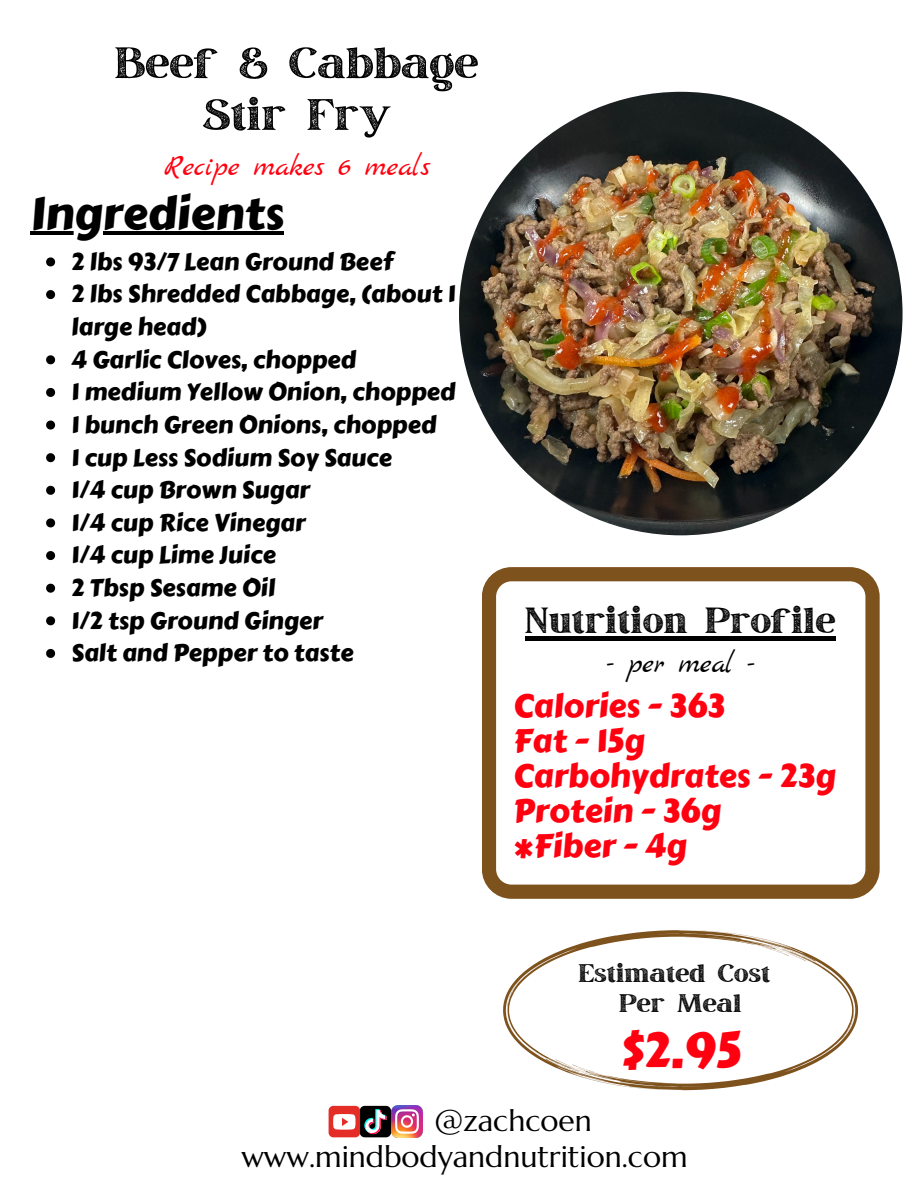
<style>
.page{position:relative;width:918px;height:1188px;background:#fff}
.page>*{position:absolute;margin:0;border:0;box-sizing:border-box;transform-origin:0 0}
.t1{font:52.5px "March Rough";color:#000}
.t2{font:48.45px "Carter One";color:#ff0010}
.t3{font:45px "Carter One";color:#000}
.t4{font:43.35px "March Rough";color:#000}
.t5{font:32.55px "Carter One";color:#ff0010}
.t6{font:30.3px "March Rough";color:#000}
.t7{font:30px "Marcellus";color:#000}
.t8{font:30px "Marck Script";color:#ff0010}
.t9{font:29.85px "Marck Script";color:#000}
.t10{font:24px/32.7px "Carter One";color:#000}
</style>
<div class="page">
<img style="left:459px;top:92px;width:444px;height:443px;border-radius:50%">
<svg style="left:503px;top:958px;width:42px;height:97px"></svg>
<svg style="left:507px;top:959px;width:38px;height:69px"></svg>
<svg style="left:545px;top:930px;width:313px;height:160px"></svg>
<svg style="left:532px;top:1050px;width:115px;height:38px"></svg>
<svg style="left:811px;top:992px;width:44px;height:70px"></svg>
<svg style="left:714px;top:933px;width:115px;height:37px"></svg>
<svg style="left:482px;top:567px;width:398px;height:332px"></svg>
<img style="left:391px;top:1106px;width:32px;height:31px">
<div style="left:329px;top:1106px;width:31px;height:31px;background:#e52d27;border-radius:5px"></div>
<svg style="left:333px;top:1106px;width:58px;height:31px"></svg>
<svg style="left:46px;top:257px;width:9px;height:9px"></svg>
<svg style="left:46px;top:290px;width:9px;height:9px"></svg>
<svg style="left:46px;top:355px;width:9px;height:9px"></svg>
<svg style="left:46px;top:388px;width:9px;height:9px"></svg>
<svg style="left:46px;top:421px;width:9px;height:9px"></svg>
<svg style="left:46px;top:453px;width:9px;height:9px"></svg>
<svg style="left:46px;top:486px;width:9px;height:9px"></svg>
<svg style="left:46px;top:518px;width:9px;height:9px"></svg>
<svg style="left:46px;top:551px;width:9px;height:9px"></svg>
<svg style="left:46px;top:584px;width:9px;height:9px"></svg>
<svg style="left:46px;top:616px;width:9px;height:9px"></svg>
<svg style="left:46px;top:649px;width:9px;height:9px"></svg>
<hr style="left:30px;top:232px;width:254px;height:3px;background:#000">
<hr style="left:525px;top:636px;width:311px;height:4px;background:#000">
<p class="t1" style="left:115px;top:39px;width:365px">Beef &amp; Cabbage</p>
<p class="t1" style="left:203px;top:91px;width:190px">Stir Fry</p>
<p class="t8" style="left:164px;top:149px;width:268px">Recipe makes 6 meals</p>
<p class="t3" style="left:30px;top:180px;width:255px">Ingredients</p>
<p class="t10" style="left:71px;top:245px;width:323px">2 lbs 93/7 Lean Ground Beef</p>
<p class="t10" style="left:71px;top:278px;width:386px">2 lbs Shredded Cabbage, (about 1 large head)</p>
<p class="t10" style="left:71px;top:343px;width:287px">4 Garlic Cloves, chopped</p>
<p class="t10" style="left:71px;top:376px;width:386px">1 medium Yellow Onion, chopped</p>
<p class="t10" style="left:71px;top:409px;width:367px">1 bunch Green Onions, chopped</p>
<p class="t10" style="left:71px;top:441px;width:322px">1 cup Less Sodium Soy Sauce</p>
<p class="t10" style="left:71px;top:474px;width:240px">1/4 cup Brown Sugar</p>
<p class="t10" style="left:71px;top:506px;width:236px">1/4 cup Rice Vinegar</p>
<p class="t10" style="left:71px;top:539px;width:206px">1/4 cup Lime Juice</p>
<p class="t10" style="left:71px;top:572px;width:205px">2 Tbsp Sesame Oil</p>
<p class="t10" style="left:71px;top:604px;width:253px">1/2 tsp Ground Ginger</p>
<p class="t10" style="left:71px;top:637px;width:284px">Salt and Pepper to taste</p>
<p class="t4" style="left:525px;top:600px;width:312px">Nutrition Profile</p>
<p class="t9" style="left:607px;top:646px;width:148px">- per meal -</p>
<p class="t5" style="left:513px;top:681px;width:213px">Calories - 363</p>
<p class="t5" style="left:513px;top:716px;width:133px">Fat - 15g</p>
<p class="t5" style="left:513px;top:751px;width:324px">Carbohydrates - 23g</p>
<p class="t5" style="left:513px;top:786px;width:209px">Protein - 36g</p>
<p class="t5" style="left:513px;top:821px;width:175px">*Fiber - 4g</p>
<p class="t6" style="left:579px;top:960px;width:193px">Estimated Cost</p>
<p class="t6" style="left:620px;top:990px;width:124px">Per Meal</p>
<p class="t2" style="left:620px;top:1014px;width:122px">$2.95</p>
<p class="t7" style="left:434px;top:1102px;width:159px">@zachcoen</p>
<p class="t7" style="left:241px;top:1138px;width:448px">www.mindbodyandnutrition.com</p>
</div>
